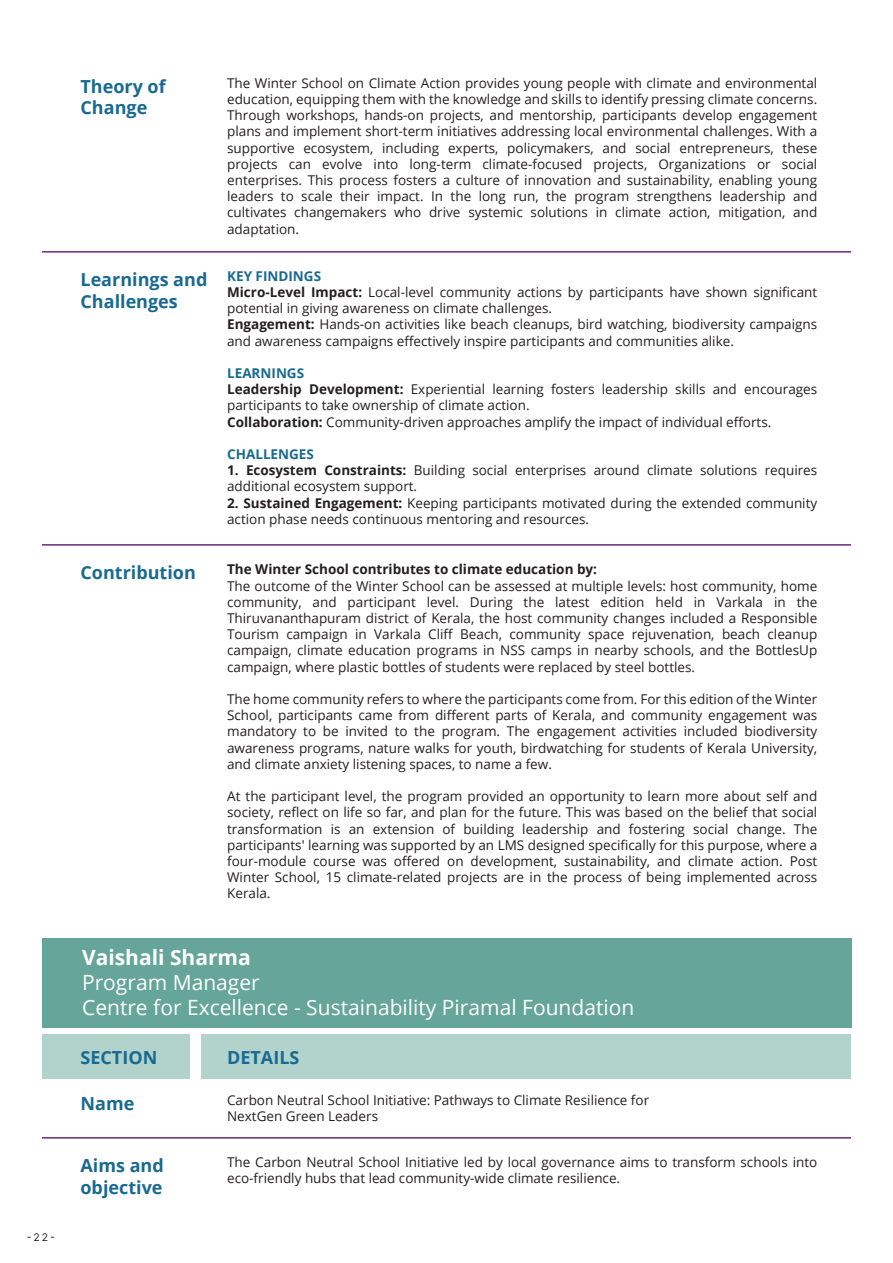
<style>
.page{position:relative;width:893px;height:1263px;background:#fff}
.page>*{position:absolute;margin:0;border:0;box-sizing:border-box;transform-origin:0 0}
.t1{font:21px/25.2px "Open Sans";color:#fff}
.t2{font:700 21px "Open Sans";color:#fff}
.t3{font:700 18px/21.6px "Open Sans";color:#186a91}
.t4{font:13.5px/16.2px "Open Sans";color:#231f20}
.t5{font:700 13.5px "Open Sans";color:#231f20}
.t6{font:700 13.5px "Open Sans";color:#186a91}
.t7{font:10.5px "Inter";color:#231f20}
.s1{font-weight:700;color:#186a91}
.s2{font-weight:700}
</style>
<div class="page">
<hr style="left:42px;top:251px;width:809px;height:2px;background:#6e2a82">
<hr style="left:42px;top:544px;width:809px;height:2px;background:#6e2a82">
<div style="left:42px;top:938px;width:809px;height:90px;background:#65a59a"></div>
<div style="left:42px;top:1034px;width:147px;height:44px;background:#b2d2cc"></div>
<div style="left:202px;top:1034px;width:649px;height:44px;background:#b2d2cc"></div>
<hr style="left:42px;top:1137px;width:809px;height:1px;background:#6e2a82">
<p class="t7" style="left:27px;top:1230px;width:30px">-22-</p>
<h2 class="t3" style="left:81px;top:75px;width:87px">Theory of<br>Change</h2>
<p class="t4" style="left:227px;top:74px;width:592px;text-align:justify">The Winter School on Climate Action provides young people with climate and environmental education, equipping them with the knowledge and skills to identify pressing climate concerns.<br>Through workshops, hands-on projects, and mentorship, participants develop engagement plans and implement short-term initiatives addressing local environmental challenges. With a supportive ecosystem, including experts, policymakers, and social entrepreneurs, these projects can evolve into long-term climate-focused projects, Organizations or social enterprises. This process fosters a culture of innovation and sustainability, enabling young leaders to scale their impact. In the long run, the program strengthens leadership and cultivates changemakers who drive systemic solutions in climate action, mitigation, and adaptation.</p>
<h2 class="t3" style="left:81px;top:268px;width:128px">Learnings and<br>Challenges</h2>
<p class="t4" style="left:227px;top:267px;width:592px"><span class="s1">KEY FINDINGS<br></span><span class="s2">Micro-Level Impact:</span> Local-level community actions by participants have shown significant potential in giving awareness on climate challenges.<br><span class="s2">Engagement:</span> Hands-on activities like beach cleanups, bird watching, biodiversity campaigns and awareness campaigns effectively inspire participants and communities alike.</p>
<p class="t4" style="left:227px;top:365px;width:592px"><span class="s1">LEARNINGS<br></span><span class="s2">Leadership Development:</span> Experiential learning fosters leadership skills and encourages participants to take ownership of climate action.<br><span class="s2">Collaboration:</span> Community-driven approaches amplify the impact of individual efforts.</p>
<p class="t6" style="left:227px;top:445px;width:88px">CHALLENGES</p>
<p class="t4" style="left:227px;top:462px;width:592px"><span class="s2">1. Ecosystem Constraints:</span> Building social enterprises around climate solutions requires additional ecosystem support.</p>
<p class="t4" style="left:227px;top:494px;width:592px"><span class="s2">2. Sustained Engagement:</span> Keeping participants motivated during the extended community action phase needs continuous mentoring and resources.</p>
<h2 class="t3" style="left:81px;top:562px;width:117px">Contribution</h2>
<p class="t5" style="left:227px;top:560px;width:371px">The Winter School contributes to climate education by:</p>
<p class="t4" style="left:227px;top:577px;width:592px;text-align:justify">The outcome of the Winter School can be assessed at multiple levels: host community, home community, and participant level. During the latest edition held in Varkala in the Thiruvananthapuram district of Kerala, the host community changes included a Responsible Tourism campaign in Varkala Cliff Beach, community space rejuvenation, beach cleanup campaign, climate education programs in NSS camps in nearby schools, and the BottlesUp campaign, where plastic bottles of students were replaced by steel bottles.</p>
<p class="t4" style="left:227px;top:690px;width:592px;text-align:justify">The home community refers to where the participants come from. For this edition of the Winter School, participants came from different parts of Kerala, and community engagement was mandatory to be invited to the program. The engagement activities included biodiversity awareness programs, nature walks for youth, birdwatching for students of Kerala University, and climate anxiety listening spaces, to name a few.</p>
<p class="t4" style="left:227px;top:788px;width:592px;text-align:justify">At the participant level, the program provided an opportunity to learn more about self and society, reflect on life so far, and plan for the future. This was based on the belief that social transformation is an extension of building leadership and fostering social change. The participants' learning was supported by an LMS designed specifically for this purpose, where a four-module course was offered on development, sustainability, and climate action. Post Winter School, 15 climate-related projects are in the process of being implemented across Kerala.</p>
<h1 class="t2" style="left:82px;top:942px;width:170px">Vaishali Sharma</h1>
<h1 class="t1" style="left:82px;top:969px;width:554px">Program Manager<br>Centre for Excellence - Sustainability Piramal Foundation</h1>
<h2 class="t3" style="left:81px;top:1046px;width:78px">SECTION</h2>
<h2 class="t3" style="left:227px;top:1046px;width:74px">DETAILS</h2>
<h2 class="t3" style="left:81px;top:1092px;width:55px">Name</h2>
<h2 class="t3" style="left:81px;top:1154px;width:85px">Aims and objective</h2>
<p class="t4" style="left:227px;top:1092px;width:423px">Carbon Neutral School Initiative: Pathways to Climate Resilience for<br>NextGen Green Leaders</p>
<p class="t4" style="left:227px;top:1153px;width:592px">The Carbon Neutral School Initiative led by local governance aims to transform schools into eco-friendly hubs that lead community-wide climate resilience.</p>
</div>
